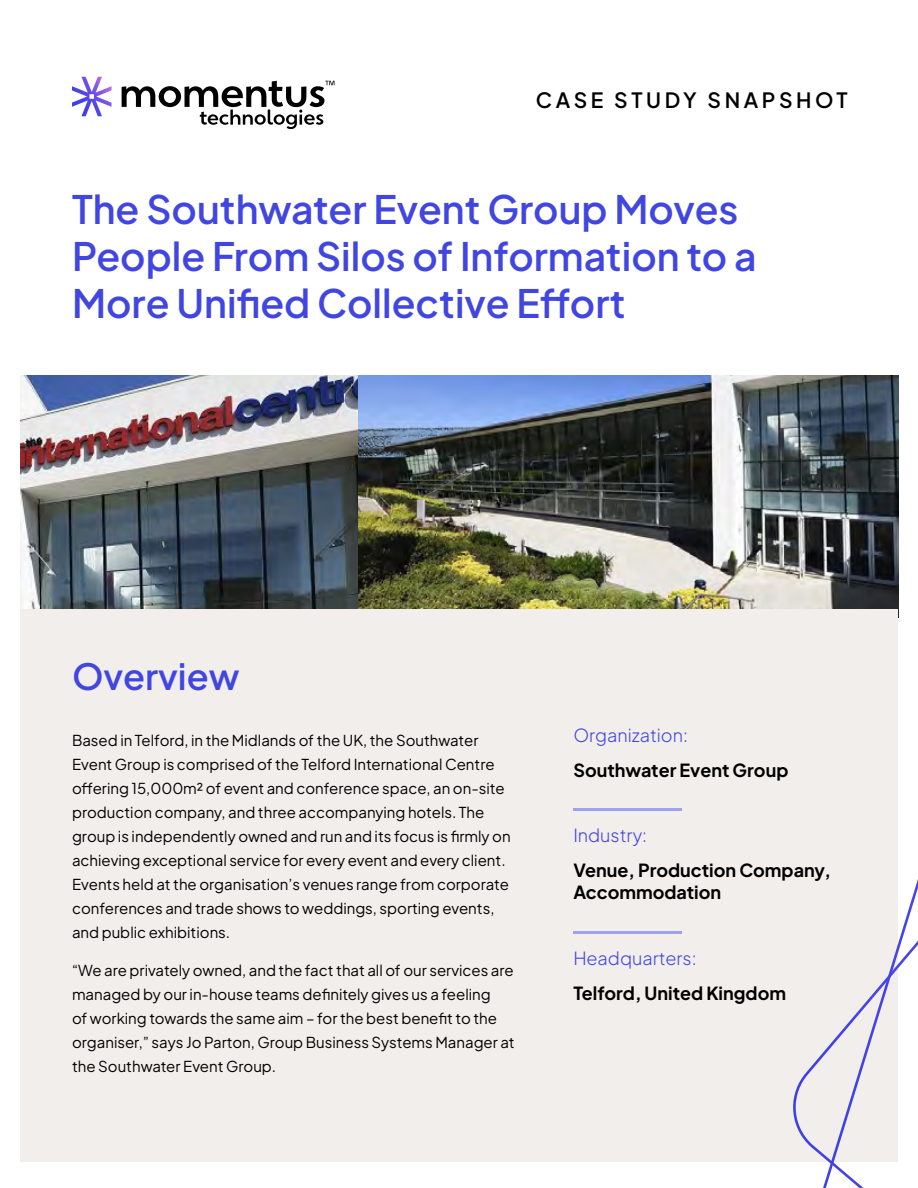
<style>
.page{position:relative;width:918px;height:1188px;background:#fff}
.page>*{position:absolute;margin:0;border:0;box-sizing:border-box;transform-origin:0 0}
.t1{font:600 39px/46.8px "Plus Jakarta Sans";color:#4146e0}
.t2{font:600 36px "Plus Jakarta Sans";color:#4146e0}
.t3{font:600 21px "Plus Jakarta Sans";letter-spacing:.17em;color:#000}
.t4{font:700 18px/21.6px "Plus Jakarta Sans";color:#000}
.t5{font:300 18px "Plus Jakarta Sans";color:#4146e0}
.t6{font:15px/24px "Plus Jakarta Sans";color:#000}
</style>
<div class="page">
<svg style="left:72px;top:77px;width:39px;height:39px"></svg>
<svg style="left:122px;top:81px;width:212px;height:48px"></svg>
<img style="left:357px;top:376px;width:541px;height:234px">
<img style="left:21px;top:376px;width:336px;height:234px">
<div style="left:21px;top:610px;width:877px;height:552px;background:#f2eeec"></div>
<hr style="left:573px;top:809px;width:109px;height:2px;background:#a0a2ef">
<hr style="left:573px;top:931px;width:109px;height:2px;background:#a0a2ef">
<svg style="left:793px;top:879px;width:125px;height:309px"></svg>
<h3 class="t3" style="left:536px;top:83px;width:313px">CASE STUDY SNAPSHOT</h3>
<h1 class="t1" style="left:72px;top:183px;width:686px">The Southwater Event Group Moves<br>People From Silos of Information to a<br>More Unified Collective Effort</h1>
<h2 class="t2" style="left:72px;top:647px;width:169px">Overview</h2>
<p class="t6" style="left:72px;top:727px;width:440px">Based in Telford, in the Midlands of the UK, the Southwater Event Group is comprised of the Telford International Centre offering 15,000m² of event and conference space, an on-site production company, and three accompanying hotels. The group is independently owned and run and its focus is firmly on achieving exceptional service for every event and every client.<br>Events held at the organisation’s venues range from corporate conferences and trade shows to weddings, sporting events, and public exhibitions.</p>
<p class="t6" style="left:72px;top:957px;width:444px">“We are privately owned, and the fact that all of our services are managed by our in-house teams definitely gives us a feeling<br>of working towards the same aim – for the best benefit to the organiser,” says Jo Parton, Group Business Systems Manager at the Southwater Event Group.</p>
<p class="t5" style="left:573px;top:720px;width:116px">Organization:</p>
<p class="t4" style="left:573px;top:758px;width:217px">Southwater Event Group</p>
<p class="t5" style="left:573px;top:820px;width:75px">Industry:</p>
<p class="t4" style="left:573px;top:858px;width:259px">Venue, Production Company,<br>Accommodation</p>
<p class="t5" style="left:573px;top:943px;width:125px">Headquarters:</p>
<p class="t4" style="left:573px;top:980px;width:214px">Telford, United Kingdom</p>
</div>
